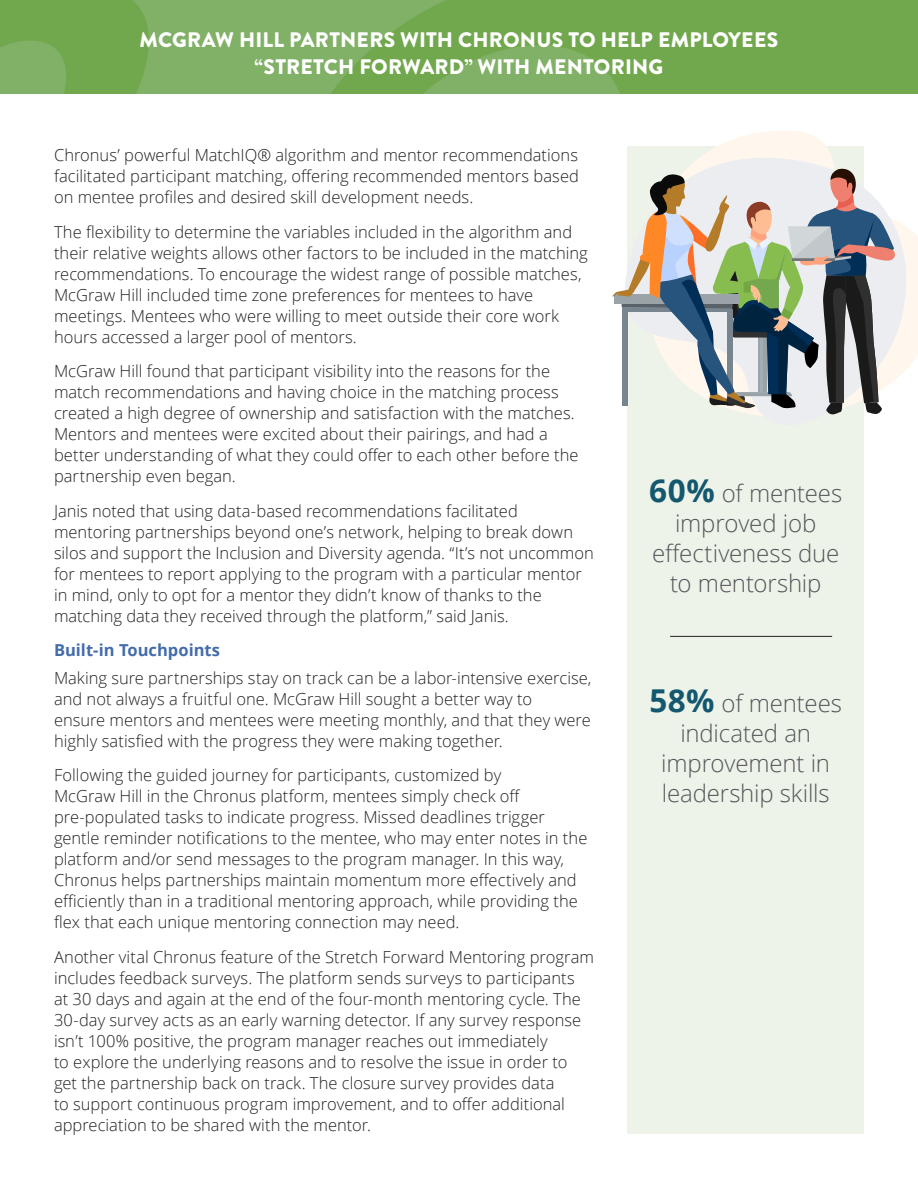
<style>
.page{position:relative;width:918px;height:1188px;background:#fff}
.page>*{position:absolute;margin:0;border:0;box-sizing:border-box;transform-origin:0 0}
.t1{font:300 24px/30px "Open Sans";letter-spacing:-.005em;color:#54555a;text-align:center}
.t2{font:900 21px/27px "Brandon Grotesque";letter-spacing:.01em;color:#fff;text-align:center}
.t3{font:300 16.5px/21px "Open Sans";color:#231f20}
.t4{font:700 16.5px "Open Sans";color:#436cab}
.s1{font-weight:700;font-size:31.5px;color:#14586f}
</style>
<div class="page">
<div style="left:0;top:0;width:918px;height:94px;background:#72a84d"></div>
<svg style="left:133px;top:0;width:486px;height:93px"></svg>
<svg style="left:0;top:41px;width:66px;height:52px;background:#7faf64"></svg>
<div style="left:627px;top:147px;width:237px;height:987px;background:#edf3e8"></div>
<svg style="left:637px;top:131px;width:281px;height:235px"></svg>
<svg style="left:637px;top:151px;width:272px;height:265px"></svg>
<svg style="left:612px;top:167px;width:284px;height:248px"></svg>
<hr style="left:670px;top:636px;width:162px;height:1px;background:#231f20">
<p class="t2" style="left:140px;top:26px;width:640px">MCGRAW HILL PARTNERS WITH CHRONUS TO HELP EMPLOYEES “STRETCH FORWARD” WITH MENTORING</p>
<p class="t3" style="left:54px;top:144px;width:527px;text-align:justify">Chronus’ powerful MatchIQ® algorithm and mentor recommendations facilitated participant matching, offering recommended mentors based on mentee profiles and desired skill development needs.</p>
<p class="t3" style="left:54px;top:221px;width:535px">The flexibility to determine the variables included in the algorithm and their relative weights allows other factors to be included in the matching recommendations. To encourage the widest range of possible matches, McGraw Hill included time zone preferences for mentees to have meetings. Mentees who were willing to meet outside their core work hours accessed a larger pool of mentors.</p>
<p class="t3" style="left:54px;top:360px;width:526px">McGraw Hill found that participant visibility into the reasons for the match recommendations and having choice in the matching process created a high degree of ownership and satisfaction with the matches.<br>Mentors and mentees were excited about their pairings, and had a better understanding of what they could offer to each other before the partnership even began.</p>
<p class="t3" style="left:54px;top:500px;width:541px">Janis noted that using data-based recommendations facilitated mentoring partnerships beyond one’s network, helping to break down silos and support the Inclusion and Diversity agenda. “It’s not uncommon for mentees to report applying to the program with a particular mentor in mind, only to opt for a mentor they didn’t know of thanks to the matching data they received through the platform,” said Janis.</p>
<p class="t4" style="left:54px;top:638px;width:168px">Built-in Touchpoints</p>
<p class="t3" style="left:54px;top:667px;width:539px">Making sure partnerships stay on track can be a labor-intensive exercise, and not always a fruitful one. McGraw Hill sought a better way to<br>ensure mentors and mentees were meeting monthly, and that they were highly satisfied with the progress they were making together.</p>
<p class="t3" style="left:54px;top:764px;width:535px">Following the guided journey for participants, customized by<br>McGraw Hill in the Chronus platform, mentees simply check off pre-populated tasks to indicate progress. Missed deadlines trigger gentle reminder notifications to the mentee, who may enter notes in the platform and/or send messages to the program manager. In this way, Chronus helps partnerships maintain momentum more effectively and efficiently than in a traditional mentoring approach, while providing the flex that each unique mentoring connection may need.</p>
<p class="t3" style="left:54px;top:946px;width:542px">Another vital Chronus feature of the Stretch Forward Mentoring program includes feedback surveys. The platform sends surveys to participants<br>at 30 days and again at the end of the four-month mentoring cycle. The 30-day survey acts as an early warning detector. If any survey response isn’t 100% positive, the program manager reaches out immediately<br>to explore the underlying reasons and to resolve the issue in order to get the partnership back on track. The closure survey provides data<br>to support continuous program improvement, and to offer additional appreciation to be shared with the mentor.</p>
<p class="t1" style="left:649px;top:478px;width:194px"><span class="s1">60%</span> of mentees improved job effectiveness due to mentorship</p>
<p class="t1" style="left:649px;top:688px;width:194px"><span class="s1">58%</span> of mentees indicated an improvement in leadership skills</p>
</div>
